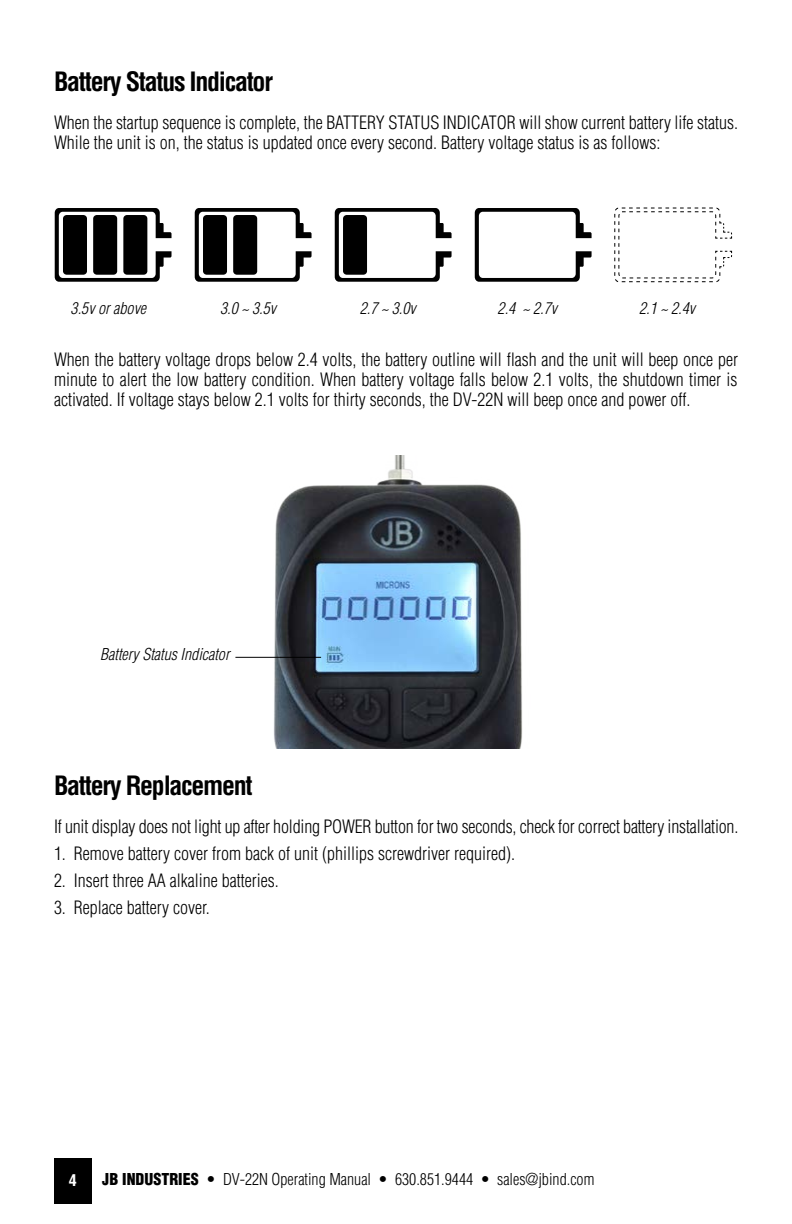
<style>
.page{position:relative;width:792px;height:1224px;background:#fff}
.page>*{position:absolute;margin:0;border:0;box-sizing:border-box;transform-origin:0 0}
.t1{font:700 condensed 26px "Helvetica LT Std";letter-spacing:-.05em;color:#000}
.t2{font:300 condensed 18px/20px "Helvetica";color:#000}
.t3{font:italic 300 condensed 16px "Helvetica";color:#000}
.t4{font:300 condensed 16px "Helvetica";color:#000}
.t5{font:700 condensed 16px "Helvetica LT Std";color:#fff}
.s1{font-weight:900}
</style>
<div class="page">
<div style="left:54px;top:1158px;width:37px;height:46px;background:#000"></div>
<img style="left:260px;top:455px;width:263px;height:293px">
<img style="left:311px;top:559px;width:170px;height:118px">
<hr style="left:235px;top:657px;width:86px;height:1px;background:#000">
<svg style="left:55px;top:208px;width:117px;height:74px"></svg>
<div style="left:123px;top:215px;width:24px;height:60px;background:#000;border-radius:4px"></div>
<div style="left:93px;top:215px;width:24px;height:60px;background:#000;border-radius:4px"></div>
<div style="left:63px;top:215px;width:24px;height:60px;background:#000;border-radius:4px"></div>
<svg style="left:195px;top:208px;width:117px;height:74px"></svg>
<div style="left:233px;top:215px;width:24px;height:60px;background:#000;border-radius:4px"></div>
<div style="left:203px;top:215px;width:24px;height:60px;background:#000;border-radius:4px"></div>
<svg style="left:335px;top:208px;width:117px;height:74px"></svg>
<div style="left:343px;top:215px;width:24px;height:60px;background:#000;border-radius:4px"></div>
<svg style="left:475px;top:208px;width:117px;height:74px"></svg>
<svg style="left:614px;top:207px;width:119px;height:76px"></svg>
<div style="left:618px;top:211px;width:98px;height:67px;border:1px dashed #000;border-radius:4px"></div>
<h1 class="t1" style="left:54px;top:65px;width:221px">Battery Status Indicator</h1>
<p class="t2" style="left:54px;top:112px;width:686px">When the startup sequence is complete, the BATTERY STATUS INDICATOR will show current battery life status.<br>While the unit is on, the status is updated once every second. Battery voltage status is as follows:</p>
<p class="t3" style="left:71px;top:298px;width:77px">3.5v or above</p>
<p class="t3" style="left:220px;top:298px;width:57px">3.0 ~ 3.5v</p>
<p class="t3" style="left:360px;top:298px;width:57px">2.7 ~ 3.0v</p>
<p class="t3" style="left:498px;top:298px;width:61px">2.4 ~ 2.7v</p>
<p class="t3" style="left:639px;top:298px;width:57px">2.1 ~ 2.4v</p>
<p class="t2" style="left:54px;top:350px;width:686px;text-align:justify">When the battery voltage drops below 2.4 volts, the battery outline will flash and the unit will beep once per minute to alert the low battery condition. When battery voltage falls below 2.1 volts, the shutdown timer is activated. If voltage stays below 2.1 volts for thirty seconds, the DV-22N will beep once and power off.</p>
<p class="t3" style="left:100px;top:645px;width:131px">Battery Status Indicator</p>
<h1 class="t1" style="left:54px;top:769px;width:200px">Battery Replacement</h1>
<p class="t2" style="left:54px;top:816px;width:686px">If unit display does not light up after holding POWER button for two seconds, check for correct battery installation.</p>
<p class="t2" style="left:54px;top:843px;width:463px">1. Remove battery cover from back of unit (phillips screwdriver required).</p>
<p class="t2" style="left:54px;top:870px;width:226px">2. Insert three AA alkaline batteries.</p>
<p class="t2" style="left:54px;top:898px;width:157px">3. Replace battery cover.</p>
<p class="t5" style="left:69px;top:1170px;width:9px">4</p>
<p class="t4" style="left:102px;top:1169px;width:494px"><span class="s1">JB INDUSTRIES</span> • DV-22N Operating Manual • 630.851.9444 • sales@jbind.com</p>
</div>
